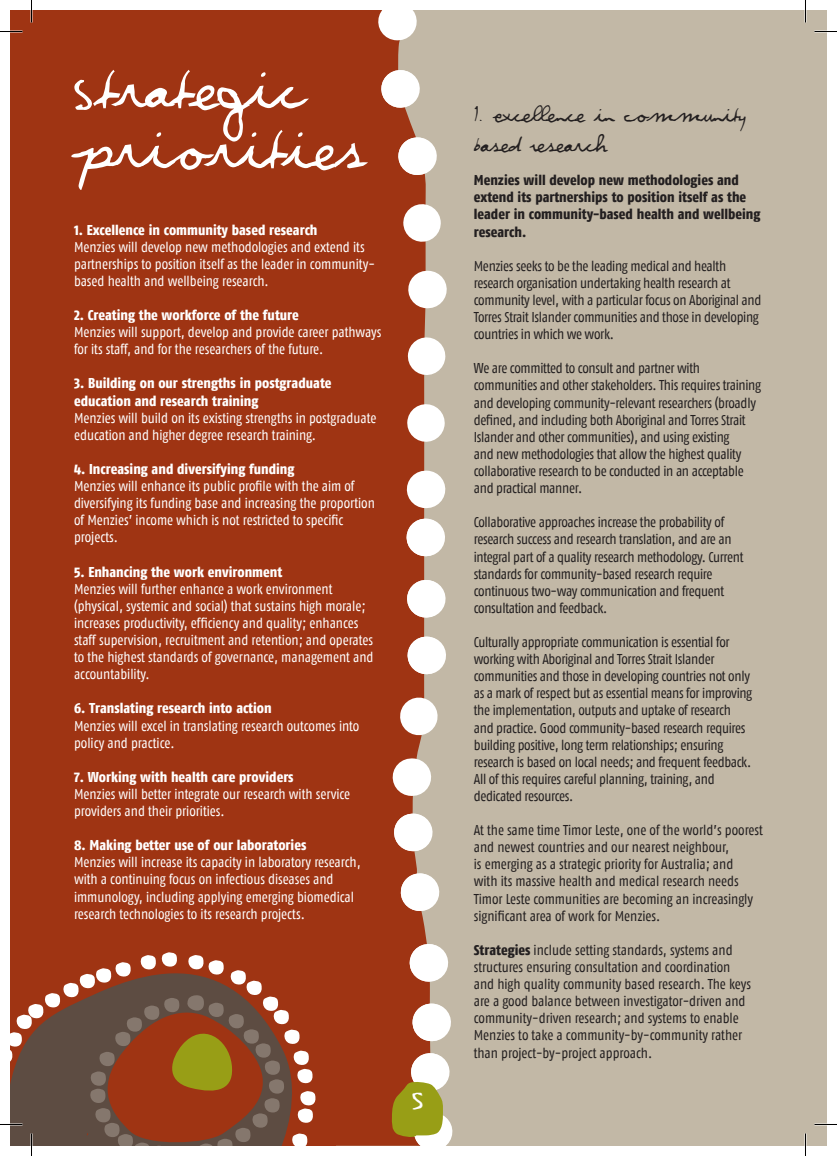
<style>
.page{position:relative;width:837px;height:1156px;background:#fff}
.page>*{position:absolute;margin:0;border:0;box-sizing:border-box;transform-origin:0 0}
.t1{font:57px/60px "Violation";color:#fff}
.t2{font:26.25px "Violation";color:#fff}
.t3{font:20.25px/30px "Violation";color:#231f20}
.t4{font:14.25px/17.1px "Fago Co";letter-spacing:-.02em;color:#231f20}
.t5{font:14.25px/17.1px "Fago Co";color:#fff}
.t6{font:14.25px/17.1px "Fago Co";color:#231f20}
.t7{font:800 14.25px/17.1px "Fago Co Lf";color:#fff}
.t8{font:800 14.25px/17.1px "Fago Co Lf";color:#231f20}
.s1{font-family:"Fago Co Lf";font-weight:800}
</style>
<div class="page">
<div style="left:11px;top:10px;width:816px;height:1134px;background:#c2b8a6"></div>
<div style="left:11px;top:275px;width:816px;height:871px;background:#c2b8a6"></div>
<div style="left:10px;top:10px;width:349px;height:1136px;background:#9f3413"></div>
<svg style="left:359px;top:10px;width:94px;height:1136px"></svg>
<hr style="left:814px;top:1123px;width:23px;height:2px;background:#fff">
<hr style="left:804px;top:0;width:2px;height:22px;background:#fff">
<hr style="left:804px;top:1133px;width:2px;height:23px;background:#fff">
<svg style="left:0;top:31px;width:22px;height:1px"></svg>
<svg style="left:814px;top:31px;width:23px;height:1px"></svg>
<svg style="left:814px;top:1124px;width:23px;height:1px"></svg>
<svg style="left:31px;top:0;width:1px;height:22px"></svg>
<svg style="left:0;top:889px;width:317px;height:267px;background:#97573d"></svg>
<svg style="left:805px;top:0;width:1px;height:22px"></svg>
<svg style="left:805px;top:1133px;width:1px;height:23px"></svg>
<h1 class="t1" style="left:74px;top:56px;width:290px">Strategic<br>Priorities</h1>
<p class="t7" style="left:74px;top:221px;width:245px">1. Excellence in community based research</p>
<p class="t5" style="left:74px;top:238px;width:302px">Menzies will develop new methodologies and extend its partnerships to position itself as the leader in community&shy;based health and wellbeing research.</p>
<p class="t7" style="left:74px;top:306px;width:226px">2. Creating the workforce of the future</p>
<p class="t5" style="left:74px;top:323px;width:309px">Menzies will support, develop and provide career pathways for its staff, and for the researchers of the future.</p>
<p class="t7" style="left:74px;top:375px;width:259px">3. Building on our strengths in postgraduate education and research training</p>
<p class="t5" style="left:74px;top:409px;width:304px">Menzies will build on its existing strengths in postgraduate education and higher degree research training.</p>
<p class="t7" style="left:74px;top:460px;width:222px">4. Increasing and diversifying funding</p>
<p class="t5" style="left:74px;top:477px;width:302px">Menzies will enhance its public profile with the aim of diversifying its funding base and increasing the proportion of Menzies’ income which is not restricted to specific projects.</p>
<p class="t7" style="left:74px;top:563px;width:210px">5. Enhancing the work environment</p>
<p class="t5" style="left:74px;top:580px;width:301px">Menzies will further enhance a work environment (physical, systemic and social) that sustains high morale; increases productivity, efficiency and quality; enhances staff supervision, recruitment and retention; and operates to the highest standards of governance, management and accountability.</p>
<p class="t7" style="left:74px;top:700px;width:199px">6. Translating research into action</p>
<p class="t5" style="left:74px;top:717px;width:287px">Menzies will excel in translating research outcomes into policy and practice.</p>
<p class="t7" style="left:74px;top:768px;width:221px">7. Working with health care providers</p>
<p class="t5" style="left:74px;top:785px;width:278px">Menzies will better integrate our research with service providers and their priorities.</p>
<p class="t7" style="left:74px;top:836px;width:234px">8. Making better use of our laboratories</p>
<p class="t5" style="left:74px;top:854px;width:288px">Menzies will increase its capacity in laboratory research, with a continuing focus on infectious diseases and immunology, including applying emerging biomedical research technologies to its research projects.</p>
<h2 class="t2" style="left:412px;top:1085px;width:13px">5</h2>
<h3 class="t3" style="left:474px;top:99px;width:274px">1. Excellence in Community<br>Based Research</h3>
<p class="t8" style="left:474px;top:171px;width:288px">Menzies will develop new methodologies and extend its partnerships to position itself as the leader in community-based health and wellbeing research.</p>
<p class="t4" style="left:474px;top:257px;width:289px">Menzies seeks to be the leading medical and health research organisation undertaking health research at community level, with a particular focus on Aboriginal and Torres Strait Islander communities and those in developing countries in which we work.</p>
<p class="t4" style="left:474px;top:360px;width:289px">We are committed to consult and partner with communities and other stakeholders. This requires training and developing community-relevant researchers (broadly defined, and including both Aboriginal and Torres Strait Islander and other communities), and using existing<br>and new methodologies that allow the highest quality collaborative research to be conducted in an acceptable and practical manner.</p>
<p class="t4" style="left:474px;top:514px;width:271px">Collaborative approaches increase the probability of research success and research translation, and are an integral part of a quality research methodology. Current standards for community-based research require continuous two-way communication and frequent consultation and feedback.</p>
<p class="t4" style="left:474px;top:633px;width:280px">Culturally appropriate communication is essential for working with Aboriginal and Torres Strait Islander communities and those in developing countries not only as a mark of respect but as essential means for improving the implementation, outputs and uptake of research and practice. Good community-based research requires building positive, long term relationships; ensuring research is based on local needs; and frequent feedback.<br>All of this requires careful planning, training, and dedicated resources.</p>
<p class="t6" style="left:474px;top:821px;width:291px">At the same time Timor Leste, one of the world’s poorest and newest countries and our nearest neighbour,<br>is emerging as a strategic priority for Australia; and<br>with its massive health and medical research needs Timor Leste communities are becoming an increasingly significant area of work for Menzies.</p>
<p class="t6" style="left:474px;top:941px;width:279px"><span class="s1">Strategies</span> include setting standards, systems and structures ensuring consultation and coordination and high quality community based research. The keys are a good balance between investigator-driven and community-driven research; and systems to enable Menzies to take a community-by-community rather than project-by-project approach.</p>
</div>
